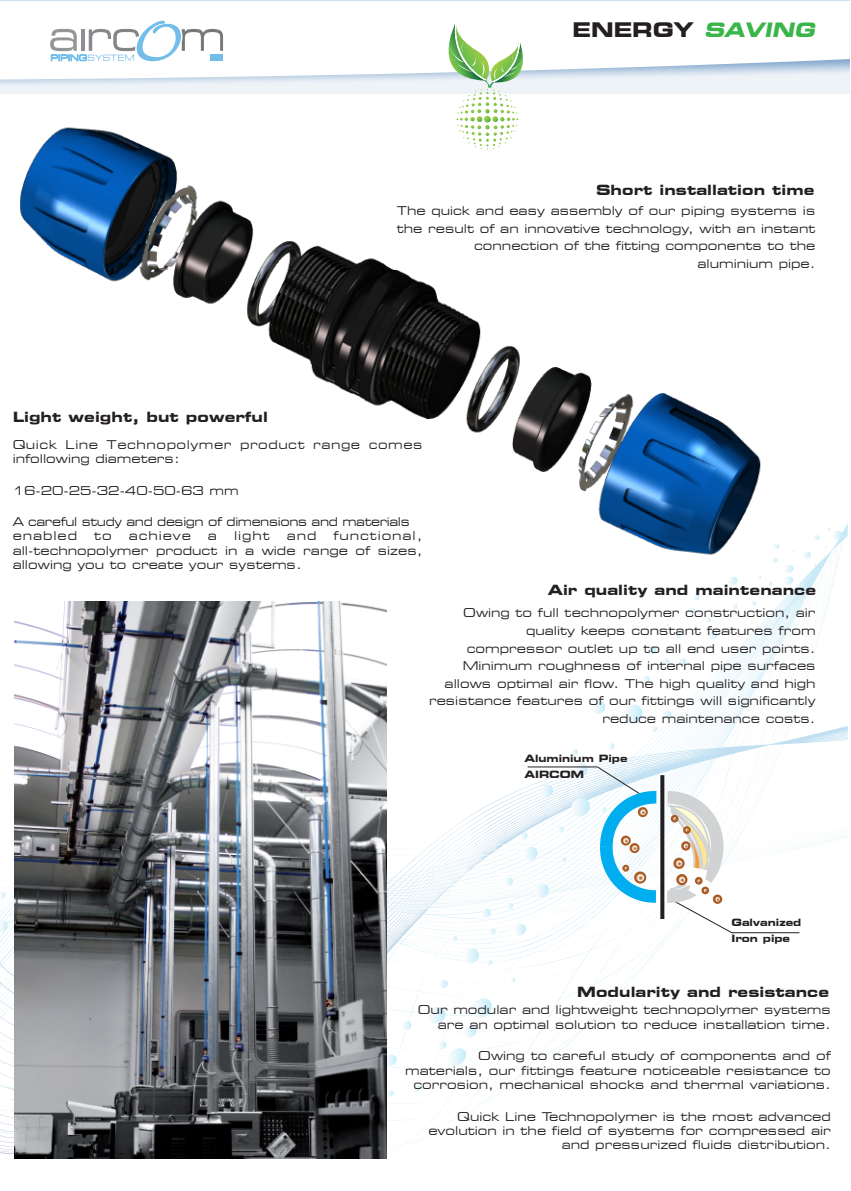
<style>
.page{position:relative;width:851px;height:1191px;background:#fff}
.page>*{position:absolute;margin:0;border:0;box-sizing:border-box;transform-origin:0 0}
.t1{font:700 expanded 20px "Square 721 BT";color:#231f20}
.t2{font:700 expanded 14px "Square 721 BT";letter-spacing:.005em;color:#231f20}
.t3{font:expanded 12px/17.6px "Square 721 BT";color:#231f20;text-align:right}
.t4{font:expanded 12px/14.4px "Square 721 BT";letter-spacing:.045em;color:#231f20}
.t5{font:expanded 12px/14.4px "Square 721 BT";letter-spacing:-.03em;color:#231f20}
.t6{font:expanded 12px "Square 721 BT";letter-spacing:.075em;color:#231f20}
.t7{font:700 expanded 10px/16.4px "Square 721 BT";color:#231f20}
.s1{font-style:italic;font-size:19.6px;color:#3ab54a}
</style>
<div class="page">
<div style="left:0;top:0;width:849px;height:93px;background:#eef3f8"></div>
<svg style="left:0;top:1px;width:849px;height:80px;background:#f8fafc"></svg>
<img style="left:20px;top:127px;width:741px;height:396px">
<svg style="left:0;top:523px;width:847px;height:499px"></svg>
<svg style="left:386px;top:1054px;width:11px;height:12px"></svg>
<svg style="left:438px;top:979px;width:10px;height:10px"></svg>
<svg style="left:401px;top:1020px;width:11px;height:10px"></svg>
<svg style="left:0;top:892px;width:6px;height:7px"></svg>
<svg style="left:0;top:976px;width:1px;height:18px"></svg>
<svg style="left:386px;top:1090px;width:8px;height:7px"></svg>
<svg style="left:0;top:920px;width:8px;height:12px"></svg>
<svg style="left:414px;top:1085px;width:7px;height:7px"></svg>
<svg style="left:510px;top:977px;width:5px;height:5px"></svg>
<svg style="left:427px;top:996px;width:66px;height:71px"></svg>
<svg style="left:463px;top:947px;width:17px;height:17px"></svg>
<svg style="left:486px;top:959px;width:6px;height:7px"></svg>
<svg style="left:481px;top:908px;width:10px;height:10px"></svg>
<svg style="left:488px;top:927px;width:8px;height:8px"></svg>
<svg style="left:451px;top:935px;width:6px;height:6px"></svg>
<svg style="left:662px;top:658px;width:7px;height:7px"></svg>
<svg style="left:627px;top:661px;width:7px;height:8px"></svg>
<svg style="left:664px;top:684px;width:6px;height:5px"></svg>
<svg style="left:607px;top:742px;width:8px;height:8px"></svg>
<svg style="left:591px;top:700px;width:15px;height:15px"></svg>
<svg style="left:570px;top:748px;width:8px;height:8px"></svg>
<svg style="left:621px;top:703px;width:22px;height:22px"></svg>
<svg style="left:662px;top:710px;width:10px;height:10px"></svg>
<svg style="left:651px;top:726px;width:6px;height:6px"></svg>
<svg style="left:646px;top:645px;width:10px;height:10px"></svg>
<svg style="left:642px;top:675px;width:8px;height:8px"></svg>
<svg style="left:674px;top:632px;width:7px;height:7px"></svg>
<svg style="left:692px;top:594px;width:7px;height:7px"></svg>
<svg style="left:727px;top:576px;width:11px;height:10px"></svg>
<svg style="left:705px;top:617px;width:6px;height:6px"></svg>
<svg style="left:707px;top:629px;width:11px;height:11px"></svg>
<svg style="left:731px;top:604px;width:6px;height:5px"></svg>
<svg style="left:688px;top:607px;width:7px;height:7px"></svg>
<svg style="left:678px;top:649px;width:19px;height:17px"></svg>
<svg style="left:750px;top:601px;width:6px;height:5px"></svg>
<svg style="left:757px;top:575px;width:4px;height:4px"></svg>
<svg style="left:767px;top:543px;width:27px;height:43px"></svg>
<svg style="left:802px;top:527px;width:40px;height:39px"></svg>
<hr style="left:731px;top:932px;width:68px;height:1px;background:#231f20">
<svg style="left:504px;top:762px;width:254px;height:174px"></svg>
<div style="left:701px;top:886px;width:8px;height:8px;border:2px solid #a95b25;border-radius:50%"></div>
<hr style="left:527px;top:766px;width:70px;height:1px;background:#231f20">
<img style="left:15px;top:602px;width:371px;height:556px">
<svg style="left:426px;top:22px;width:111px;height:128px"></svg>
<svg style="left:50px;top:20px;width:173px;height:43px;background:#dde6ec"></svg>
<h1 class="t1" style="left:572px;top:18px;width:248px">ENERGY <span class="s1">SAVING</span></h1>
<p class="t2" style="left:596px;top:181px;width:220px">Short installation time</p>
<p class="t3" style="left:396px;top:202px;width:420px">The quick and easy assembly of our piping systems is the result of an innovative technology, with an instant connection of the fitting components to the aluminium pipe.</p>
<p class="t2" style="left:13px;top:408px;width:257px">Light weight, but powerful</p>
<p class="t4" style="left:13px;top:437px;width:411px">Quick Line Technopolymer product range comes infollowing diameters:</p>
<p class="t3" style="left:13px;top:481px;width:227px">16-20-25-32-40-50-63 mm</p>
<p class="t5" style="left:13px;top:514px;width:398px">A careful study and design of dimensions and materials enabled</p>
<p class="t3" style="left:13px;top:529px;width:411px;line-height:14.4px;text-align:justify;text-indent:321px">functional, all-technopolymer product in a wide range of sizes, allowing you to create your systems.</p>
<p class="t3" style="left:94px;top:527px;width:19px">to</p>
<p class="t6" style="left:129px;top:529px;width:64px">achieve</p>
<p class="t3" style="left:208px;top:527px;width:11px">a</p>
<p class="t3" style="left:234px;top:527px;width:37px">light</p>
<p class="t3" style="left:287px;top:527px;width:31px">and</p>
<p class="t2" style="left:547px;top:582px;width:270px">Air quality and maintenance</p>
<p class="t3" style="left:429px;top:604px;width:388px">Owing to full technopolymer construction, air quality keeps constant features from compressor outlet up to all end user points.<br>Minimum roughness of internal pipe surfaces allows optimal air flow. The high quality and high resistance features of our fittings will significantly reduce maintenance costs.</p>
<p class="t7" style="left:524px;top:750px;width:105px">Aluminium Pipe<br>AIRCOM</p>
<p class="t7" style="left:731px;top:914px;width:71px">Galvanized<br>Iron pipe</p>
<p class="t2" style="left:577px;top:983px;width:253px">Modularity and resistance</p>
<p class="t3" style="left:418px;top:1003px;width:414px;line-height:14.4px">Our modular and lightweight technopolymer systems are an optimal solution to reduce installation time.</p>
<p class="t3" style="left:405px;top:1048px;width:427px;line-height:14.4px">Owing to careful study of components and of materials, our fittings feature noticeable resistance to corrosion, mechanical shocks and thermal variations.</p>
<p class="t3" style="left:428px;top:1109px;width:404px;line-height:14.4px">Quick Line Technopolymer is the most advanced evolution in the field of systems for compressed air and pressurized fluids distribution.</p>
</div>
